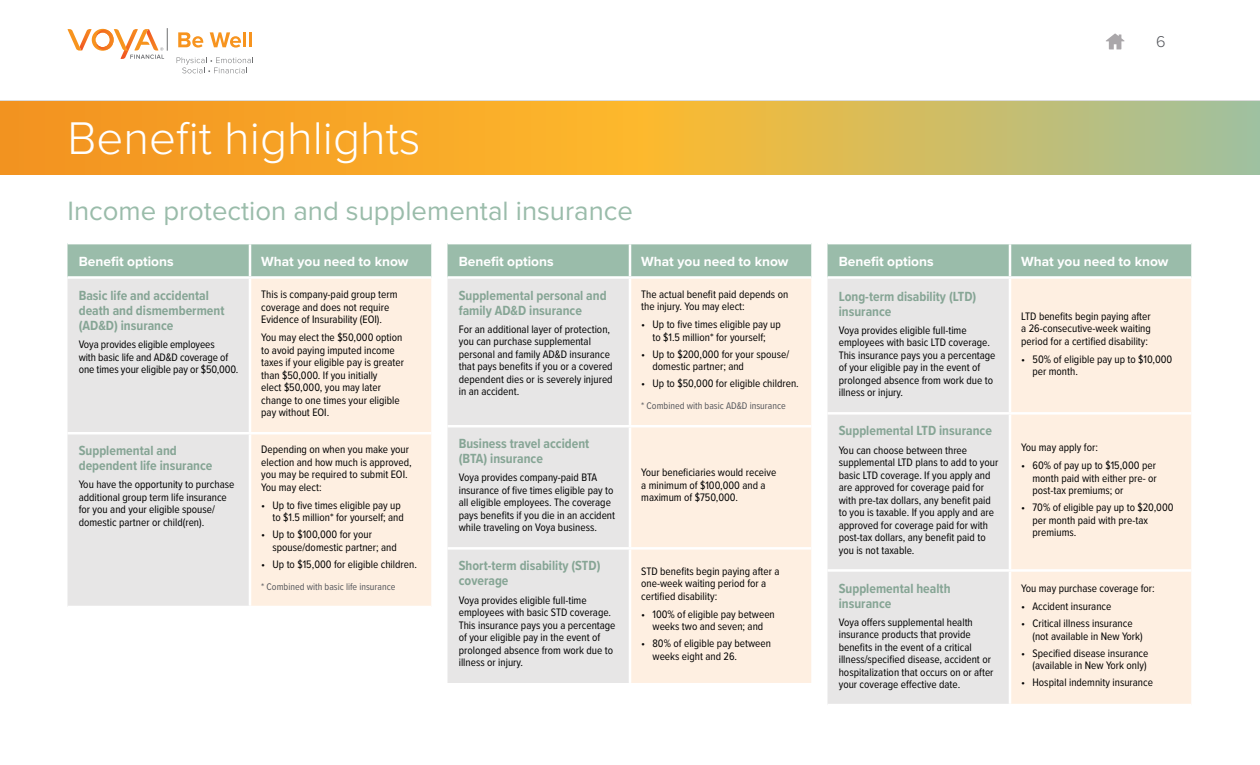
<style>
.page{position:relative;width:1260px;height:765px;background:#fff}
.page>*{position:absolute;margin:0;border:0;box-sizing:border-box;transform-origin:0 0}
.t1{font:300 47.5px "Proxima Nova";color:#fff}
.t2{font:27.5px "Proxima Nova";color:#9abcaa}
.t3{font:300 16.25px "Proxima Nova";color:#54565b}
.t4{font:700 13.75px/15px "Proxima Nova Cond";color:#86a595}
.t5{font:700 13.75px "Proxima Nova";color:#fff}
.t6{font:11.25px/12.5px "Proxima Nova Cond";color:#000}
.t7{font:10px "Proxima Nova Cond";color:#54565b}
</style>
<div class="page">
<svg style="left:1106px;top:33px;width:19px;height:16px"></svg>
<svg style="left:178px;top:32px;width:25px;height:16px"></svg>
<svg style="left:210px;top:32px;width:31px;height:16px"></svg>
<hr style="left:243px;top:32px;width:3px;height:15px;background:#f7941f">
<hr style="left:249px;top:32px;width:3px;height:15px;background:#f7941f">
<svg style="left:67px;top:28px;width:101px;height:31px"></svg>
<svg style="left:177px;top:57px;width:76px;height:16px"></svg>
<div style="left:0;top:92px;width:1260px;height:13px;background:#dbdbdb"></div>
<div style="left:0;top:94px;width:1260px;height:6px;background:#fff"></div>
<div style="left:0;top:90px;width:1260px;height:6px;background:#fff"></div>
<svg style="left:0;top:101px;width:1260px;height:73px"></svg>
<div style="left:68px;top:244px;width:363px;height:32px;background:#9abcaa"></div>
<div style="left:68px;top:279px;width:181px;height:327px;background:#e7e6e6"></div>
<div style="left:251px;top:279px;width:180px;height:327px;background:#feefe1"></div>
<hr style="left:68px;top:432px;width:182px;height:2px;background:#fff">
<hr style="left:250px;top:432px;width:181px;height:2px;background:#fff">
<hr style="left:249px;top:244px;width:2px;height:32px;background:#fff">
<div style="left:448px;top:244px;width:363px;height:32px;background:#9abcaa"></div>
<div style="left:448px;top:279px;width:181px;height:404px;background:#e7e6e6"></div>
<div style="left:631px;top:279px;width:180px;height:404px;background:#feefe1"></div>
<hr style="left:629px;top:244px;width:2px;height:32px;background:#fff">
<hr style="left:448px;top:425px;width:182px;height:2px;background:#fff">
<hr style="left:630px;top:425px;width:181px;height:2px;background:#fff">
<hr style="left:448px;top:547px;width:182px;height:3px;background:#fff">
<hr style="left:630px;top:547px;width:181px;height:3px;background:#fff">
<div style="left:828px;top:244px;width:363px;height:32px;background:#9abcaa"></div>
<div style="left:828px;top:279px;width:181px;height:425px;background:#e7e6e6"></div>
<div style="left:1011px;top:279px;width:180px;height:425px;background:#feefe1"></div>
<hr style="left:1009px;top:244px;width:2px;height:32px;background:#fff">
<hr style="left:828px;top:412px;width:182px;height:3px;background:#fff">
<hr style="left:1010px;top:412px;width:181px;height:3px;background:#fff">
<hr style="left:828px;top:569px;width:182px;height:3px;background:#fff">
<hr style="left:1010px;top:569px;width:181px;height:3px;background:#fff">
<h1 class="t1" style="left:68px;top:103px;width:355px">Benefit highlights</h1>
<h2 class="t2" style="left:68px;top:191px;width:567px">Income protection and supplemental insurance</h2>
<p class="t5" style="left:79px;top:251px;width:96px">Benefit options</p>
<p class="t5" style="left:261px;top:251px;width:149px">What you need to know</p>
<p class="t4" style="left:79px;top:288px;width:147px">Basic life and accidental death and dismemberment (AD&amp;D) insurance</p>
<p class="t6" style="left:79px;top:338px;width:161px">Voya provides eligible employees<br>with basic life and AD&amp;D coverage of one times your eligible pay or $50,000.</p>
<p class="t6" style="left:261px;top:288px;width:138px">This is company-paid group term coverage and does not require<br>Evidence of Insurability (EOI).</p>
<p class="t6" style="left:261px;top:331px;width:144px">You may elect the $50,000 option to avoid paying imputed income taxes if your eligible pay is greater than $50,000. If you initially<br>elect $50,000, you may later change to one times your eligible pay without EOI.</p>
<p class="t4" style="left:79px;top:443px;width:135px">Supplemental and dependent life insurance</p>
<p class="t6" style="left:79px;top:478px;width:157px">You have the opportunity to purchase additional group term life insurance for you and your eligible spouse/ domestic partner or child(ren).</p>
<p class="t6" style="left:261px;top:443px;width:152px">Depending on when you make your election and how much is approved, you may be required to submit EOI.<br>You may elect:</p>
<p class="t6" style="left:261px;top:499px;width:144px;text-align:right">• Up to five times eligible pay up to $1.5 million* for yourself; and</p>
<p class="t6" style="left:272px;top:528px;width:126px;text-indent:-11px">• Up to $100,000 for your spouse/domestic partner; and</p>
<p class="t6" style="left:261px;top:558px;width:157px">• Up to $15,000 for eligible children.</p>
<p class="t7" style="left:261px;top:579px;width:136px">* Combined with basic life insurance</p>
<p class="t5" style="left:459px;top:251px;width:96px">Benefit options</p>
<p class="t5" style="left:641px;top:251px;width:149px">What you need to know</p>
<p class="t4" style="left:459px;top:287px;width:149px">Supplemental personal and family AD&amp;D insurance</p>
<p class="t6" style="left:459px;top:322px;width:155px">For an additional layer of protection, you can purchase supplemental personal and family AD&amp;D insurance that pays benefits if you or a covered dependent dies or is severely injured in an accident.</p>
<p class="t6" style="left:641px;top:287px;width:149px">The actual benefit paid depends on the injury. You may elect:</p>
<p class="t6" style="left:641px;top:318px;width:141px;text-align:center">• Up to five times eligible pay up to $1.5 million* for yourself;</p>
<p class="t6" style="left:652px;top:347px;width:138px;text-indent:-11px">• Up to $200,000 for your spouse/ domestic partner; and</p>
<p class="t6" style="left:641px;top:377px;width:159px">• Up to $50,000 for eligible children.</p>
<p class="t7" style="left:641px;top:399px;width:146px">* Combined with basic AD&amp;D insurance</p>
<p class="t4" style="left:459px;top:436px;width:132px">Business travel accident (BTA) insurance</p>
<p class="t6" style="left:459px;top:471px;width:158px">Voya provides company-paid BTA insurance of five times eligible pay to all eligible employees. The coverage pays benefits if you die in an accident while traveling on Voya business.</p>
<p class="t6" style="left:641px;top:466px;width:137px">Your beneficiaries would receive a minimum of $100,000 and a maximum of $750,000.</p>
<p class="t4" style="left:459px;top:558px;width:143px">Short-term disability (STD) coverage</p>
<p class="t6" style="left:459px;top:593px;width:158px">Voya provides eligible full-time employees with basic STD coverage.<br>This insurance pays you a percentage of your eligible pay in the event of prolonged absence from work due to illness or injury.</p>
<p class="t6" style="left:641px;top:564px;width:140px">STD benefits begin paying after a one-week waiting period for a certified disability:</p>
<p class="t6" style="left:641px;top:607px;width:135px;text-align:center">• 100% of eligible pay between weeks two and seven; and</p>
<p class="t6" style="left:652px;top:637px;width:120px;text-indent:-11px">• 80% of eligible pay between weeks eight and 26.</p>
<h3 class="t3" style="left:1156px;top:29px;width:11px">6</h3>
<p class="t5" style="left:839px;top:251px;width:96px">Benefit options</p>
<p class="t5" style="left:1021px;top:251px;width:149px">What you need to know</p>
<p class="t4" style="left:839px;top:288px;width:139px">Long-term disability (LTD) insurance</p>
<p class="t6" style="left:839px;top:324px;width:158px">Voya provides eligible full-time employees with basic LTD coverage.<br>This insurance pays you a percentage of your eligible pay in the event of prolonged absence from work due to illness or injury.</p>
<p class="t6" style="left:1021px;top:309px;width:131px;text-align:justify">LTD benefits begin paying after a 26-consecutive-week waiting period for a certified disability:</p>
<p class="t6" style="left:1032px;top:353px;width:141px;text-indent:-11px">• 50% of eligible pay up to $10,000 per month.</p>
<p class="t4" style="left:839px;top:423px;width:155px">Supplemental LTD insurance</p>
<p class="t6" style="left:839px;top:443px;width:161px">You can choose between three supplemental LTD plans to add to your basic LTD coverage. If you apply and are approved for coverage paid for with pre-tax dollars, any benefit paid to you is taxable. If you apply and are approved for coverage paid for with post-tax dollars, any benefit paid to you is not taxable.</p>
<p class="t6" style="left:1021px;top:440px;width:78px">You may apply for:</p>
<p class="t6" style="left:1032px;top:459px;width:126px;text-align:justify;text-indent:-11px">• 60% of pay up to $15,000 per month paid with either pre- or post-tax premiums; or</p>
<p class="t6" style="left:1032px;top:501px;width:143px;text-indent:-11px">• 70% of eligible pay up to $20,000 per month paid with pre-tax premiums.</p>
<p class="t4" style="left:839px;top:580px;width:113px">Supplemental health insurance</p>
<p class="t6" style="left:839px;top:615px;width:156px">Voya offers supplemental health insurance products that provide benefits in the event of a critical illness/specified disease, accident or hospitalization that occurs on or after your coverage effective date.</p>
<p class="t6" style="left:1021px;top:582px;width:135px">You may purchase coverage for:</p>
<p class="t6" style="left:1021px;top:600px;width:92px">• Accident insurance</p>
<p class="t6" style="left:1032px;top:617px;width:112px;text-indent:-11px">• Critical illness insurance (not available in New York)</p>
<p class="t6" style="left:1021px;top:646px;width:129px;text-align:right">• Specified disease insurance (available in New York only)</p>
<p class="t6" style="left:1021px;top:676px;width:133px">• Hospital indemnity insurance</p>
</div>
